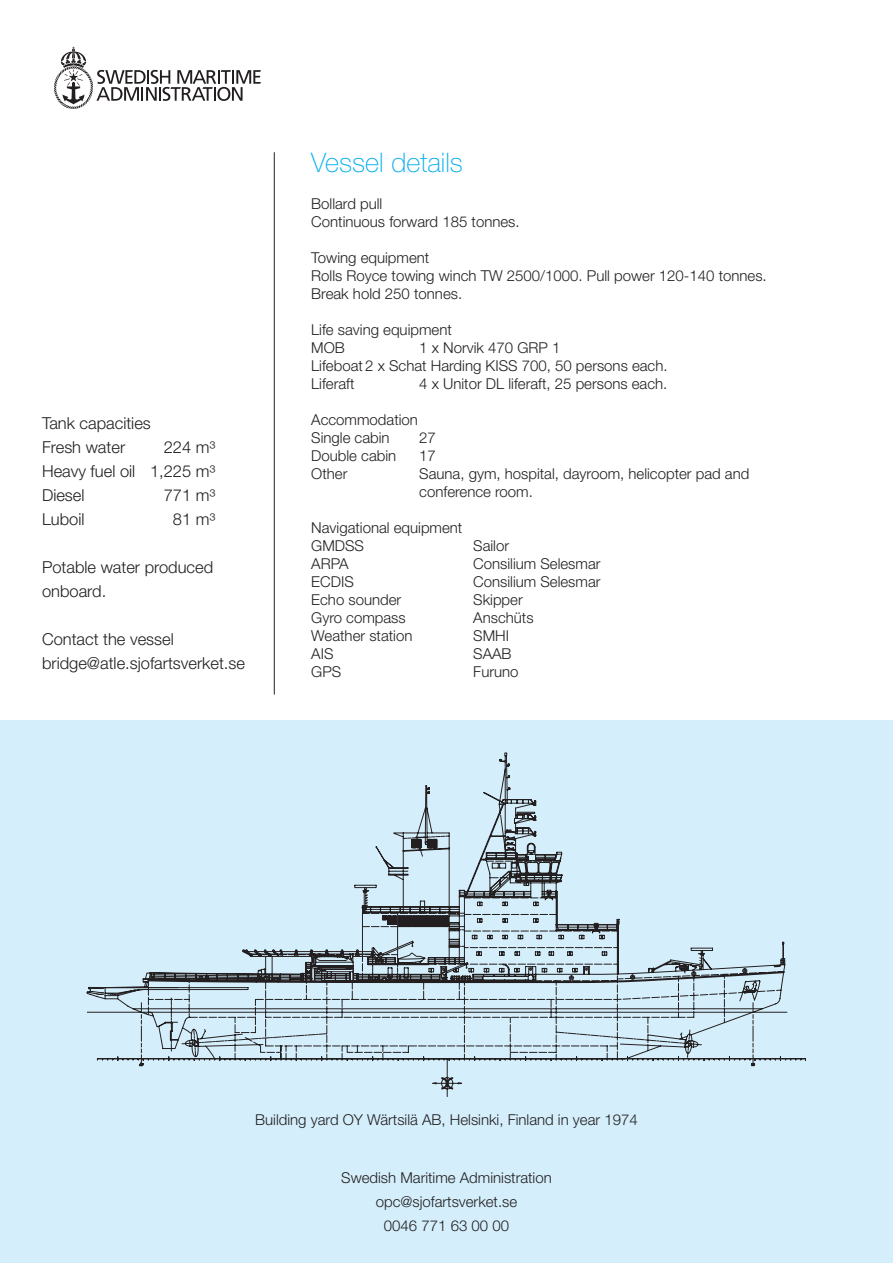
<style>
.page{position:relative;width:893px;height:1263px;background:#fff}
.page>*{position:absolute;margin:0;border:0;box-sizing:border-box;transform-origin:0 0}
.t1{font:100 27px "Helvetica Neue LT Std";color:#00aeef}
.t2{font:300 16.5px/24px "Helvetica Neue LT Std";color:#231f20}
.t3{font:300 15px/18px "Helvetica Neue LT Std";color:#231f20}
</style>
<div class="page">
<div style="left:0;top:720px;width:893px;height:543px;background:#d4effb"></div>
<hr style="left:274px;top:152px;width:1px;height:542px;background:#231f20">
<svg style="left:54px;top:47px;width:207px;height:62px"></svg>
<svg style="left:87px;top:753px;width:719px;height:344px"></svg>
<svg style="left:138px;top:999px;width:216px;height:68px"></svg>
<svg style="left:750px;top:1003px;width:6px;height:64px"></svg>
<svg style="left:87px;top:843px;width:448px;height:156px"></svg>
<p class="t2" style="left:42px;top:410px;width:110px">Tank capacities<br>Fresh water</p>
<p class="t2" style="left:42px;top:434px;width:175px;text-align:justify;text-indent:122px">224 m3<br>Heavy fuel oil 1,225 m3<br>Diesel</p>
<p class="t2" style="left:164px;top:482px;width:53px">771 m3</p>
<p class="t2" style="left:42px;top:506px;width:44px">Luboil</p>
<p class="t2" style="left:173px;top:506px;width:44px">81 m3</p>
<p class="t2" style="left:42px;top:554px;width:173px">Potable water produced onboard.</p>
<p class="t2" style="left:42px;top:626px;width:204px">Contact the vessel bridge@atle.sjofartsverket.se</p>
<h1 class="t1" style="left:311px;top:146px;width:153px">Vessel details</h1>
<p class="t3" style="left:311px;top:195px;width:210px">Bollard pull<br>Continuous forward 185 tonnes.</p>
<p class="t3" style="left:311px;top:249px;width:457px">Towing equipment<br>Rolls Royce towing winch TW 2500/1000. Pull power 120-140 tonnes.<br>Break hold 250 tonnes.</p>
<p class="t3" style="left:311px;top:321px;width:142px">Life saving equipment<br>MOB</p>
<p class="t3" style="left:311px;top:339px;width:358px;text-indent:108px">1 x Norvik 470 GRP 1<br>Lifeboat 2 x Schat Harding KISS 700, 50 persons each.<br>Liferaft</p>
<p class="t3" style="left:419px;top:375px;width:250px">4 x Unitor DL liferaft, 25 persons each.</p>
<p class="t3" style="left:311px;top:411px;width:108px">Accommodation<br>Single cabin</p>
<p class="t3" style="left:419px;top:429px;width:18px">27</p>
<p class="t3" style="left:311px;top:447px;width:87px">Double cabin</p>
<p class="t3" style="left:419px;top:447px;width:18px">17</p>
<p class="t3" style="left:311px;top:465px;width:38px">Other</p>
<p class="t3" style="left:419px;top:465px;width:332px">Sauna, gym, hospital, dayroom, helicopter pad and conference room.</p>
<p class="t3" style="left:311px;top:519px;width:153px">Navigational equipment<br>GMDSS</p>
<p class="t3" style="left:473px;top:537px;width:37px">Sailor</p>
<p class="t3" style="left:311px;top:555px;width:39px">ARPA</p>
<p class="t3" style="left:473px;top:555px;width:129px">Consilium Selesmar</p>
<p class="t3" style="left:311px;top:573px;width:44px">ECDIS</p>
<p class="t3" style="left:473px;top:573px;width:129px">Consilium Selesmar</p>
<p class="t3" style="left:311px;top:591px;width:92px">Echo sounder</p>
<p class="t3" style="left:473px;top:591px;width:51px">Skipper</p>
<p class="t3" style="left:311px;top:609px;width:96px">Gyro compass</p>
<p class="t3" style="left:473px;top:609px;width:62px">Anschüts</p>
<p class="t3" style="left:311px;top:627px;width:103px">Weather station</p>
<p class="t3" style="left:473px;top:627px;width:37px">SMHI</p>
<p class="t3" style="left:311px;top:645px;width:24px">AIS</p>
<p class="t3" style="left:473px;top:645px;width:40px">SAAB</p>
<p class="t3" style="left:311px;top:663px;width:32px">GPS</p>
<p class="t3" style="left:473px;top:663px;width:47px">Furuno</p>
<p class="t3" style="left:255px;top:1111px;width:384px">Building yard OY Wärtsilä AB, Helsinki, Finland in year 1974</p>
<p class="t3" style="left:341px;top:1166px;width:212px;line-height:24px;text-align:center">Swedish Maritime Administration opc@sjofartsverket.se<br>0046 771 63 00 00</p>
</div>
